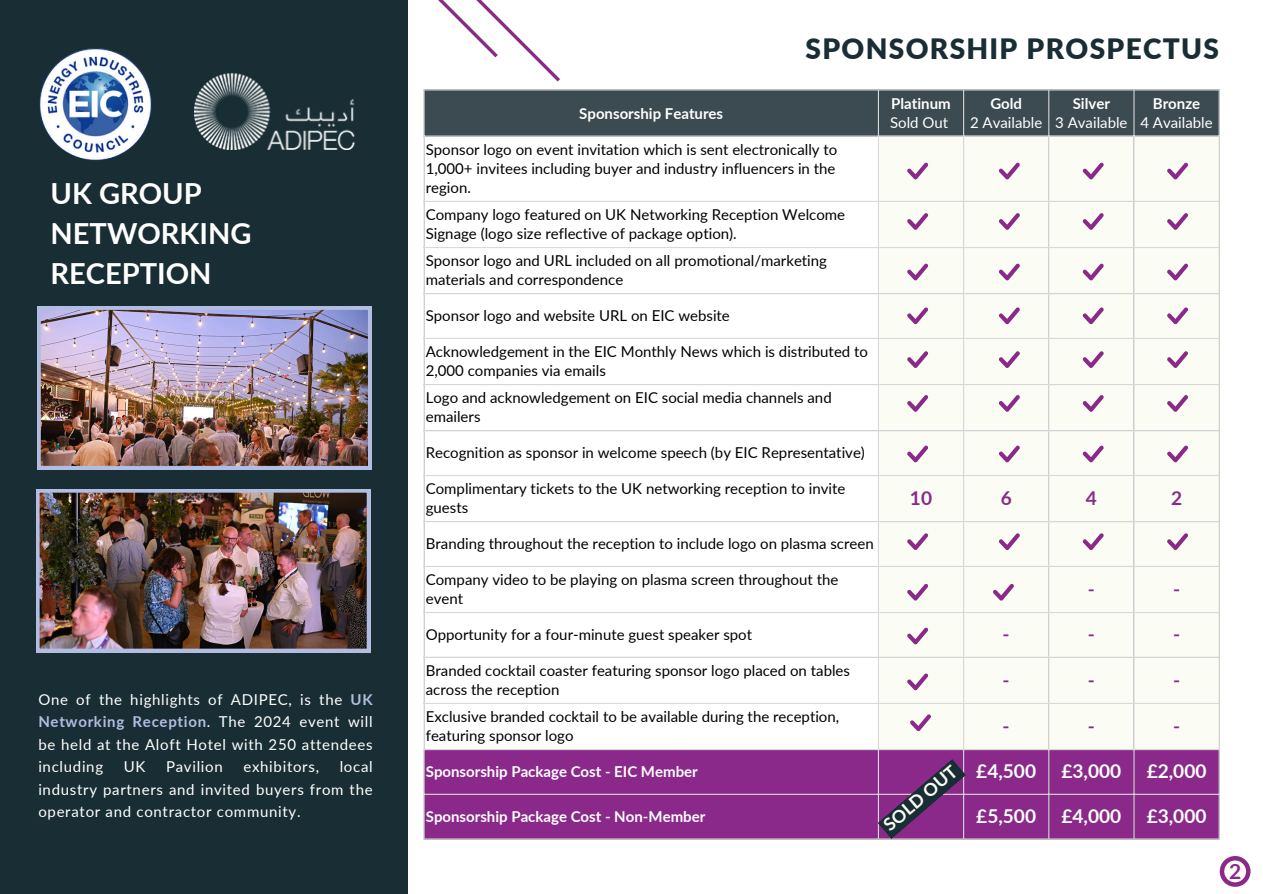
<style>
.page{position:relative;width:1263px;height:894px;background:#fff}
.page>*{position:absolute;margin:0;border:0;box-sizing:border-box;transform-origin:0 0}
.t1{font:700 28.95px/39.8px "Lato";color:#fff}
.t2{font:900 28.05px "Lato";letter-spacing:.045em;color:#192e34}
.t3{font:700 21px "Lato";color:#8a298a}
.t4{font:700 19.05px "Lato";color:#fff}
.t5{font:700 19.05px "Lato";color:#8a298a}
.t6{font:700 18px "Lato";color:#fbfdf5}
.t7{font:15px/19.2px "Lato";color:#000}
.t8{font:15px/22.5px "Lato";letter-spacing:.045em;color:#fff;text-align:justify}
.t9{font:700 15px/19.2px "Lato";color:#fff}
.t10{font:15px "Lato";color:#fff}
.s1{font-weight:700;color:#b2bde1}
.s2{font-weight:400}
</style>
<div class="page">
<div style="left:0;top:0;width:407px;height:893px;background:#192e34"></div>
<div style="left:425px;top:90px;width:794px;height:45px;background:#3c4a51"></div>
<div style="left:879px;top:137px;width:340px;height:611px;background:#fbfdf5"></div>
<div style="left:425px;top:750px;width:794px;height:88px;background:#8a298a"></div>
<hr style="left:423px;top:90px;width:2px;height:748px;background:#d9d9d9">
<hr style="left:878px;top:90px;width:1px;height:748px;background:#d9d9d9">
<hr style="left:963px;top:90px;width:1px;height:748px;background:#d9d9d9">
<hr style="left:1048px;top:90px;width:1px;height:748px;background:#d9d9d9">
<hr style="left:1133px;top:90px;width:1px;height:748px;background:#d9d9d9">
<hr style="left:1219px;top:90px;width:1px;height:748px;background:#d9d9d9">
<hr style="left:423px;top:89px;width:797px;height:1px;background:#d9d9d9">
<hr style="left:423px;top:135px;width:797px;height:2px;background:#d9d9d9">
<hr style="left:423px;top:201px;width:797px;height:1px;background:#d9d9d9">
<hr style="left:423px;top:247px;width:797px;height:1px;background:#d9d9d9">
<hr style="left:423px;top:293px;width:797px;height:1px;background:#d9d9d9">
<hr style="left:423px;top:338px;width:797px;height:1px;background:#d9d9d9">
<hr style="left:423px;top:384px;width:797px;height:1px;background:#d9d9d9">
<hr style="left:423px;top:430px;width:797px;height:1px;background:#d9d9d9">
<hr style="left:423px;top:475px;width:797px;height:1px;background:#d9d9d9">
<hr style="left:423px;top:521px;width:797px;height:1px;background:#d9d9d9">
<hr style="left:423px;top:565px;width:797px;height:1px;background:#d9d9d9">
<hr style="left:423px;top:611px;width:797px;height:2px;background:#d9d9d9">
<hr style="left:423px;top:656px;width:797px;height:1px;background:#d9d9d9">
<hr style="left:423px;top:702px;width:797px;height:1px;background:#d9d9d9">
<hr style="left:423px;top:748px;width:797px;height:2px;background:#d9d9d9">
<hr style="left:423px;top:793px;width:797px;height:1px;background:#d9d9d9">
<hr style="left:423px;top:838px;width:797px;height:1px;background:#d9d9d9">
<svg style="left:4px;top:0;width:556px;height:85px"></svg>
<svg style="left:46px;top:0;width:455px;height:61px"></svg>
<svg style="left:907px;top:163px;width:21px;height:16px"></svg>
<svg style="left:999px;top:163px;width:21px;height:16px"></svg>
<svg style="left:1082px;top:163px;width:22px;height:16px"></svg>
<svg style="left:1167px;top:163px;width:21px;height:16px"></svg>
<svg style="left:907px;top:213px;width:21px;height:17px"></svg>
<svg style="left:999px;top:213px;width:21px;height:17px"></svg>
<svg style="left:1082px;top:213px;width:22px;height:17px"></svg>
<svg style="left:1167px;top:213px;width:21px;height:17px"></svg>
<svg style="left:907px;top:263px;width:21px;height:17px"></svg>
<svg style="left:999px;top:263px;width:21px;height:17px"></svg>
<svg style="left:1082px;top:263px;width:22px;height:17px"></svg>
<svg style="left:1167px;top:263px;width:21px;height:17px"></svg>
<svg style="left:907px;top:307px;width:21px;height:17px"></svg>
<svg style="left:999px;top:307px;width:21px;height:17px"></svg>
<svg style="left:1082px;top:307px;width:22px;height:17px"></svg>
<svg style="left:1167px;top:307px;width:21px;height:17px"></svg>
<svg style="left:907px;top:351px;width:21px;height:17px"></svg>
<svg style="left:999px;top:351px;width:21px;height:17px"></svg>
<svg style="left:1082px;top:351px;width:22px;height:17px"></svg>
<svg style="left:1167px;top:351px;width:21px;height:17px"></svg>
<svg style="left:907px;top:395px;width:21px;height:16px"></svg>
<svg style="left:999px;top:395px;width:21px;height:16px"></svg>
<svg style="left:1082px;top:395px;width:22px;height:16px"></svg>
<svg style="left:1167px;top:395px;width:21px;height:16px"></svg>
<svg style="left:907px;top:445px;width:21px;height:17px"></svg>
<svg style="left:999px;top:445px;width:21px;height:17px"></svg>
<svg style="left:1082px;top:445px;width:22px;height:17px"></svg>
<svg style="left:1167px;top:445px;width:21px;height:17px"></svg>
<svg style="left:907px;top:533px;width:21px;height:17px"></svg>
<svg style="left:999px;top:533px;width:21px;height:17px"></svg>
<svg style="left:1082px;top:533px;width:22px;height:17px"></svg>
<svg style="left:1167px;top:533px;width:21px;height:17px"></svg>
<svg style="left:907px;top:583px;width:21px;height:17px"></svg>
<svg style="left:907px;top:627px;width:21px;height:17px"></svg>
<svg style="left:907px;top:673px;width:21px;height:17px"></svg>
<svg style="left:910px;top:714px;width:21px;height:17px"></svg>
<svg style="left:993px;top:583px;width:21px;height:17px"></svg>
<img style="left:37px;top:306px;width:334px;height:163px">
<img style="left:36px;top:489px;width:334px;height:162px">
<img style="left:40px;top:48px;width:111px;height:112px;border-radius:50%">
<img style="left:194px;top:60px;width:179px;height:90px">
<svg style="left:877px;top:758px;width:89px;height:81px"></svg>
<svg style="left:1220px;top:856px;width:30px;height:30px"></svg>
<p class="t1" style="left:51px;top:173px;width:202px">UK GROUP<br>NETWORKING<br>RECEPTION</p>
<p class="t8" style="left:38px;top:687px;width:336px">One of the highlights of ADIPEC, is the <span class="s1">UK Networking Reception</span>. The 2024 event will be held at the Aloft Hotel with 250 attendees including</p>
<p class="t8" style="left:38px;top:754px;width:336px;text-indent:301px">local industry partners and invited buyers from the operator and contractor community.</p>
<p class="t8" style="left:124px;top:754px;width:23px">UK</p>
<p class="t8" style="left:166px;top:754px;width:58px">Pavilion</p>
<p class="t8" style="left:243px;top:754px;width:77px">exhibitors,</p>
<p class="t2" style="left:806px;top:31px;width:415px">SPONSORSHIP PROSPECTUS</p>
<p class="t9" style="left:579px;top:103px;width:145px">Sponsorship Features</p>
<p class="t9" style="left:890px;top:93px;width:62px">Platinum<br><span class="s2">Sold Out</span></p>
<h1 class="t9" style="left:990px;top:93px;width:33px">Gold</h1>
<p class="t10" style="left:970px;top:113px;width:74px">2 Available</p>
<p class="t9" style="left:1073px;top:93px;width:39px">Silver</p>
<p class="t10" style="left:1055px;top:113px;width:74px">3 Available</p>
<h1 class="t9" style="left:1153px;top:93px;width:49px">Bronze</h1>
<p class="t10" style="left:1140px;top:113px;width:74px">4 Available</p>
<p class="t7" style="left:426px;top:139px;width:413px">Sponsor logo on event invitation which is sent electronically to<br>1,000+ invitees including buyer and industry influencers in the region.</p>
<p class="t7" style="left:426px;top:204px;width:421px">Company logo featured on UK Networking Reception Welcome<br>Signage (logo size reflective of package option).</p>
<p class="t7" style="left:426px;top:251px;width:403px">Sponsor logo and URL included on all promotional/marketing materials and correspondence</p>
<p class="t7" style="left:426px;top:306px;width:306px">Sponsor logo and website URL on EIC website</p>
<p class="t7" style="left:426px;top:341px;width:444px">Acknowledgement in the EIC Monthly News which is distributed to<br>2,000 companies via emails</p>
<p class="t7" style="left:426px;top:387px;width:407px">Logo and acknowledgement on EIC social media channels and emailers</p>
<p class="t7" style="left:426px;top:443px;width:441px">Recognition as sponsor in welcome speech (by EIC Representative)</p>
<p class="t7" style="left:426px;top:478px;width:421px">Complimentary tickets to the UK networking reception to invite guests</p>
<p class="t5" style="left:910px;top:486px;width:24px">10</p>
<p class="t5" style="left:1001px;top:486px;width:13px">6</p>
<p class="t5" style="left:1086px;top:486px;width:13px">4</p>
<p class="t5" style="left:1171px;top:486px;width:13px">2</p>
<p class="t7" style="left:426px;top:533px;width:449px">Branding throughout the reception to include logo on plasma screen</p>
<p class="t7" style="left:426px;top:569px;width:414px">Company video to be playing on plasma screen throughout the event</p>
<p class="t5" style="left:1088px;top:577px;width:9px">-</p>
<p class="t5" style="left:1173px;top:577px;width:9px">-</p>
<p class="t7" style="left:426px;top:624px;width:328px">Opportunity for a four-minute guest speaker spot</p>
<p class="t5" style="left:1003px;top:622px;width:9px">-</p>
<p class="t5" style="left:1088px;top:622px;width:9px">-</p>
<p class="t5" style="left:1173px;top:622px;width:9px">-</p>
<p class="t7" style="left:426px;top:660px;width:426px">Branded cocktail coaster featuring sponsor logo placed on tables across the reception</p>
<p class="t5" style="left:1003px;top:668px;width:9px">-</p>
<p class="t5" style="left:1088px;top:668px;width:9px">-</p>
<p class="t5" style="left:1173px;top:668px;width:9px">-</p>
<p class="t7" style="left:426px;top:706px;width:415px">Exclusive branded cocktail to be available during the reception, featuring sponsor logo</p>
<p class="t5" style="left:1003px;top:714px;width:9px">-</p>
<p class="t5" style="left:1088px;top:714px;width:9px">-</p>
<p class="t5" style="left:1173px;top:714px;width:9px">-</p>
<p class="t6" style="left:879px;top:818px;width:92px;rotate:-40deg">SOLD OUT</p>
<p class="t9" style="left:426px;top:761px;width:273px">Sponsorship Package Cost - EIC Member</p>
<p class="t4" style="left:976px;top:759px;width:61px">£4,500</p>
<p class="t4" style="left:1061px;top:759px;width:61px">£3,000</p>
<p class="t4" style="left:1147px;top:759px;width:61px">£2,000</p>
<p class="t9" style="left:426px;top:806px;width:281px">Sponsorship Package Cost - Non-Member</p>
<p class="t4" style="left:976px;top:804px;width:61px">£5,500</p>
<p class="t4" style="left:1061px;top:804px;width:61px">£4,000</p>
<p class="t4" style="left:1147px;top:804px;width:61px">£3,000</p>
<p class="t3" style="left:1229px;top:858px;width:14px">2</p>
</div>
